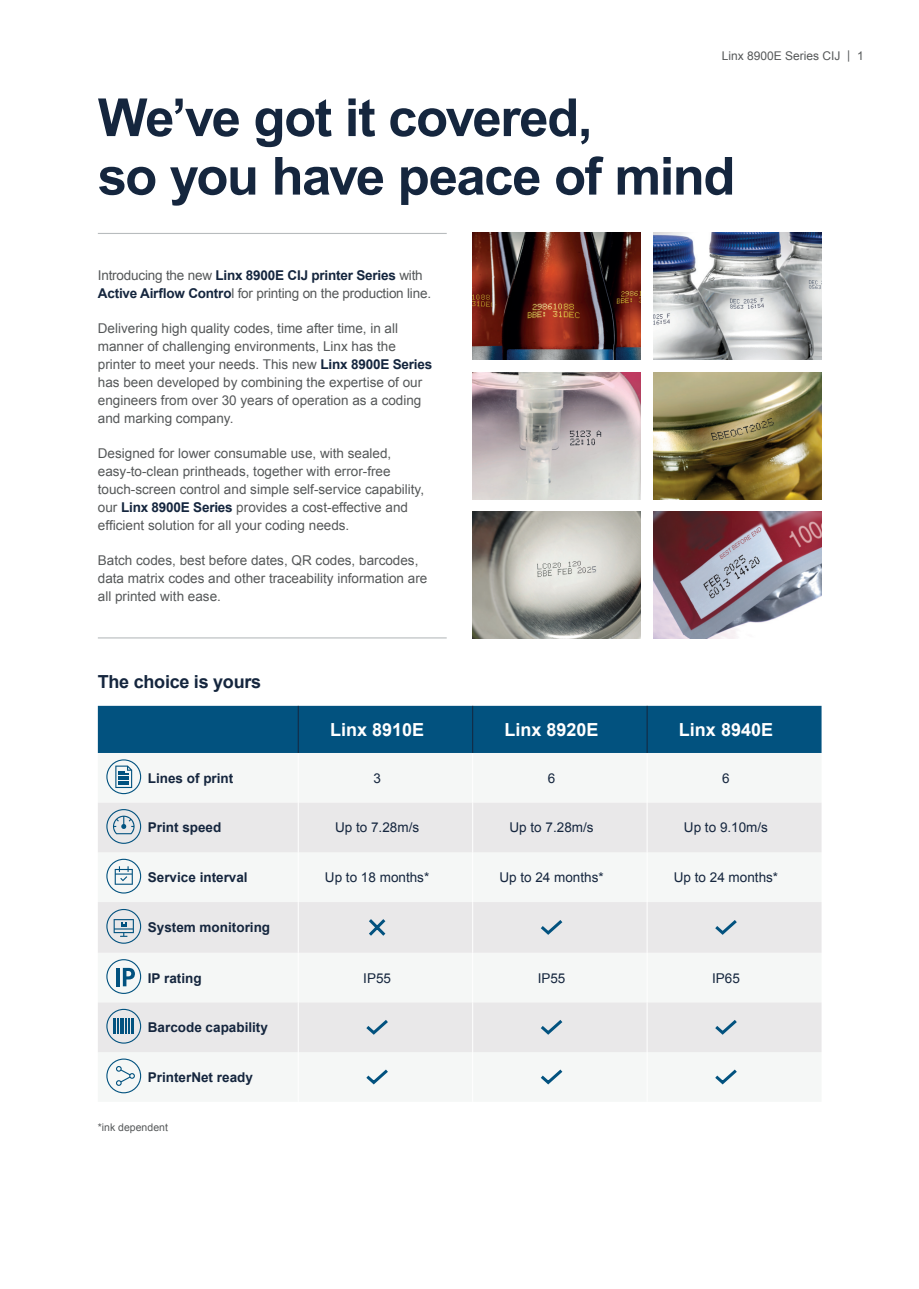
<style>
.page{position:relative;width:919px;height:1289px;background:#fff}
.page>*{position:absolute;margin:0;border:0;box-sizing:border-box;transform-origin:0 0}
.Title_-_Dark_blue{font:700 52.5px/58.5px "Arial";letter-spacing:-.03em;color:#15263e}
.Subhead_Label{font:700 18px "Arial";color:#fff}
.Subhead_Label-2{font:700 18px "Arial";letter-spacing:-.015em;color:#15263e}
.Body_copy_-_regular{font:13.5px/18px "Arial";color:#555859}
.Body_copy_-_bold_dar{font:700 13.5px "Arial";color:#15263e}
.Body_copy_-_regular-2{font:13.5px "Arial";color:#15263e}
.t1{font:12px "Arial";color:#555859}
.Small_text_-_Regular{font:10.5px "Arial";color:#555859}
.s1{font-weight:700;color:#15263e}
</style>
<div class="page">
<hr style="left:98px;top:233px;width:348px;height:1px;background:#b8bcbe">
<hr style="left:98px;top:637px;width:348px;height:1px;background:#b8bcbe">
<img style="left:472px;top:233px;width:168px;height:126px">
<img style="left:653px;top:233px;width:168px;height:126px">
<img style="left:472px;top:372px;width:168px;height:127px">
<img style="left:653px;top:372px;width:168px;height:127px">
<img style="left:472px;top:512px;width:168px;height:126px">
<img style="left:653px;top:512px;width:168px;height:126px">
<div style="left:98px;top:705px;width:723px;height:48px;background:#02527f"></div>
<svg style="left:98px;top:802px;width:723px;height:250px;fill:#e9e8e9"></svg>
<hr style="left:298px;top:705px;width:1px;height:48px;background:#15263e">
<hr style="left:472px;top:705px;width:1px;height:48px;background:#15263e">
<hr style="left:646px;top:705px;width:1px;height:48px;background:#15263e">
<hr style="left:298px;top:802px;width:1px;height:50px;background:#fff">
<hr style="left:472px;top:802px;width:1px;height:50px;background:#fff">
<hr style="left:646px;top:802px;width:1px;height:50px;background:#fff">
<hr style="left:298px;top:852px;width:1px;height:50px;background:#fff">
<hr style="left:472px;top:852px;width:1px;height:50px;background:#fff">
<hr style="left:646px;top:852px;width:1px;height:50px;background:#fff">
<hr style="left:298px;top:902px;width:1px;height:50px;background:#fff">
<hr style="left:472px;top:902px;width:1px;height:50px;background:#fff">
<hr style="left:646px;top:902px;width:1px;height:50px;background:#fff">
<hr style="left:298px;top:952px;width:1px;height:50px;background:#fff">
<hr style="left:472px;top:952px;width:1px;height:50px;background:#fff">
<hr style="left:646px;top:952px;width:1px;height:50px;background:#fff">
<hr style="left:298px;top:1002px;width:1px;height:50px;background:#fff">
<hr style="left:472px;top:1002px;width:1px;height:50px;background:#fff">
<hr style="left:646px;top:1002px;width:1px;height:50px;background:#fff">
<svg style="left:106px;top:759px;width:35px;height:35px"></svg>
<svg style="left:106px;top:809px;width:35px;height:34px"></svg>
<svg style="left:106px;top:858px;width:35px;height:35px"></svg>
<svg style="left:106px;top:908px;width:35px;height:35px"></svg>
<svg style="left:365px;top:915px;width:23px;height:23px"></svg>
<svg style="left:537px;top:916px;width:28px;height:20px"></svg>
<svg style="left:712px;top:916px;width:28px;height:20px"></svg>
<svg style="left:106px;top:959px;width:35px;height:34px"></svg>
<svg style="left:106px;top:1008px;width:35px;height:35px"></svg>
<hr style="left:131px;top:1018px;width:3px;height:16px;background:#02527f">
<svg style="left:363px;top:1016px;width:28px;height:20px"></svg>
<svg style="left:537px;top:1016px;width:28px;height:20px"></svg>
<svg style="left:712px;top:1016px;width:28px;height:20px"></svg>
<svg style="left:106px;top:1058px;width:35px;height:35px"></svg>
<svg style="left:366px;top:1069px;width:22px;height:16px"></svg>
<svg style="left:540px;top:1069px;width:23px;height:16px"></svg>
<svg style="left:715px;top:1069px;width:22px;height:16px"></svg>
<p class="t1" style="left:721px;top:48px;width:143px">Linx 8900E Series CIJ | 1</p>
<p class="Title_-_Dark_blue" style="left:98px;top:90px;width:639px">We’ve got it covered,<br>so you have peace of mind</p>
<p class="Body_copy_-_regular" style="left:98px;top:266px;width:335px">Introducing the new <span class="s1">Linx 8900E CIJ printer Series</span> with<br><span class="s1">Active Airflow Contro</span>l for printing on the production line.</p>
<p class="Body_copy_-_regular" style="left:98px;top:319px;width:336px">Delivering high quality codes, time after time, in all manner of challenging environments, Linx has the printer to meet your needs. This new <span class="s1">Linx 8900E Series </span>has been developed by combining the expertise of our engineers from over 30 years of operation as a coding and marking company.</p>
<p class="Body_copy_-_regular" style="left:98px;top:444px;width:328px">Designed for lower consumable use, with sealed, easy-to-clean printheads, together with error-free touch-screen control and simple self-service capability, our <span class="s1">Linx 8900E Series</span> provides a cost-effective and efficient solution for all your coding needs.</p>
<p class="Body_copy_-_regular" style="left:98px;top:551px;width:331px">Batch codes, best before dates, QR codes, barcodes, data matrix codes and other traceability information are all printed with ease.</p>
<p class="Subhead_Label-2" style="left:98px;top:669px;width:165px">The choice is yours</p>
<p class="Subhead_Label" style="left:330px;top:717px;width:96px">Linx 8910E</p>
<p class="Subhead_Label" style="left:504px;top:717px;width:96px">Linx 8920E</p>
<p class="Subhead_Label" style="left:679px;top:717px;width:96px">Linx 8940E</p>
<p class="Body_copy_-_bold_dar" style="left:148px;top:769px;width:87px">Lines of print</p>
<p class="Body_copy_-_regular-2" style="left:373px;top:769px;width:9px">3</p>
<p class="Body_copy_-_regular-2" style="left:547px;top:769px;width:9px">6</p>
<p class="Body_copy_-_regular-2" style="left:722px;top:769px;width:9px">6</p>
<p class="Body_copy_-_bold_dar" style="left:148px;top:818px;width:75px">Print speed</p>
<p class="Body_copy_-_regular-2" style="left:335px;top:818px;width:86px">Up to 7.28m/s</p>
<p class="Body_copy_-_regular-2" style="left:509px;top:818px;width:86px">Up to 7.28m/s</p>
<p class="Body_copy_-_regular-2" style="left:684px;top:818px;width:86px">Up to 9.10m/s</p>
<p class="Body_copy_-_bold_dar" style="left:148px;top:868px;width:101px">Service interval</p>
<p class="Body_copy_-_regular-2" style="left:325px;top:868px;width:106px">Up to 18 months*</p>
<p class="Body_copy_-_regular-2" style="left:499px;top:868px;width:106px">Up to 24 months*</p>
<p class="Body_copy_-_regular-2" style="left:673px;top:868px;width:106px">Up to 24 months*</p>
<p class="Body_copy_-_bold_dar" style="left:148px;top:918px;width:124px">System monitoring</p>
<p class="Body_copy_-_bold_dar" style="left:148px;top:968px;width:55px">IP rating</p>
<p class="Body_copy_-_regular-2" style="left:363px;top:968px;width:29px">IP55</p>
<p class="Body_copy_-_regular-2" style="left:537px;top:968px;width:29px">IP55</p>
<p class="Body_copy_-_regular-2" style="left:712px;top:968px;width:29px">IP65</p>
<p class="Body_copy_-_bold_dar" style="left:148px;top:1018px;width:122px">Barcode capability</p>
<p class="Body_copy_-_bold_dar" style="left:148px;top:1068px;width:107px">PrinterNet ready</p>
<p class="Small_text_-_Regular" style="left:98px;top:1120px;width:72px">*ink dependent</p>
</div>
